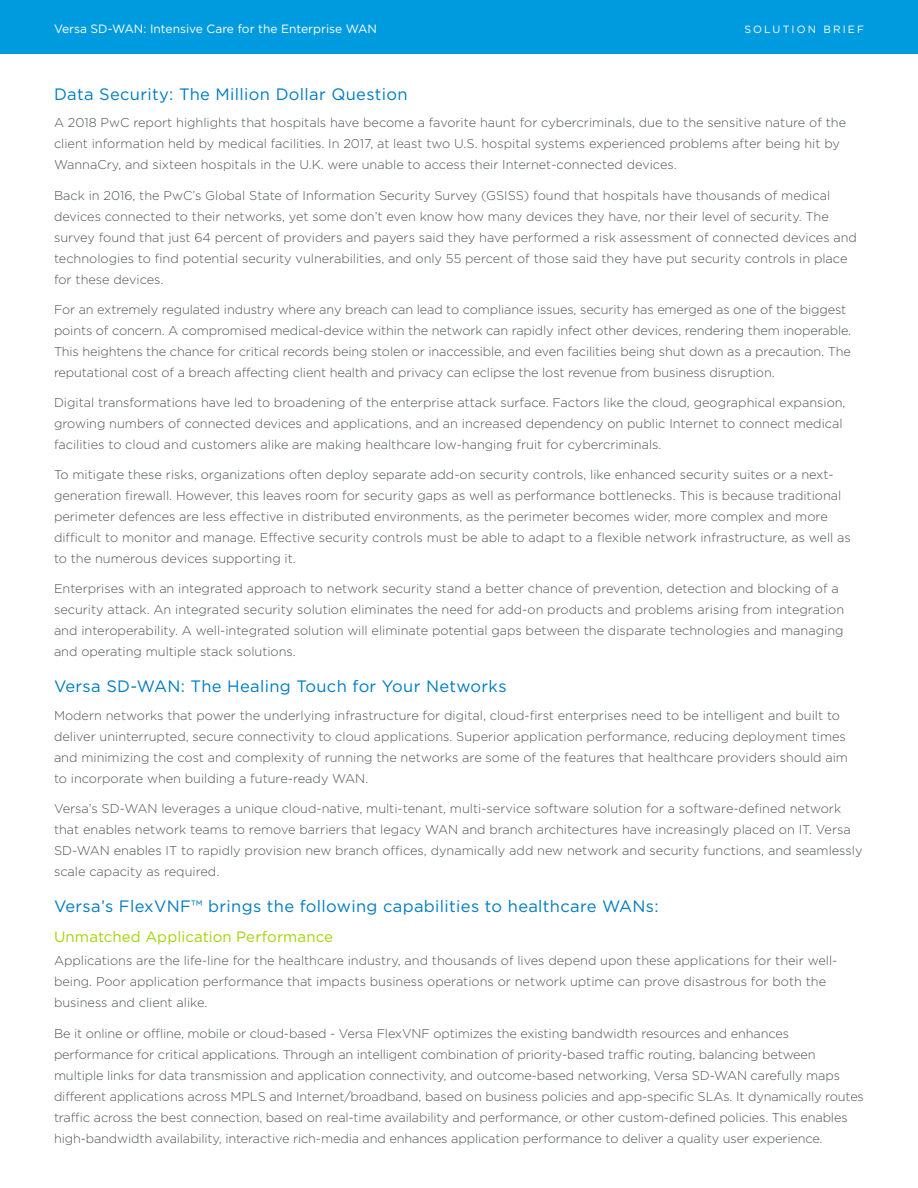
<style>
.page{position:relative;width:918px;height:1188px;background:#fff}
.page>*{position:absolute;margin:0;border:0;box-sizing:border-box;transform-origin:0 0}
.t1{font:16.5px "Gotham";letter-spacing:.02em;color:#007cc2}
.t2{font:15px "Gotham";letter-spacing:.01em;color:#a2d40a}
.t3{font:300 12.75px/21px "Gotham";color:#4f5151}
.t4{font:12px "Gotham";color:#fff}
.t5{font:10.5px "Gotham";letter-spacing:.2em;color:#fff}
</style>
<div class="page">
<div style="left:0;top:0;width:918px;height:54px;background:#009bde"></div>
<p class="t4" style="left:54px;top:21px;width:325px">Versa SD-WAN: Intensive Care for the Enterprise WAN</p>
<p class="t5" style="left:744px;top:23px;width:121px">SOLUTION BRIEF</p>
<p class="t1" style="left:54px;top:84px;width:355px">Data Security: The Million Dollar Question</p>
<p class="t3" style="left:54px;top:112px;width:794px">A 2018 PwC report highlights that hospitals have become a favorite haunt for cybercriminals, due to the sensitive nature of the client information held by medical facilities. In 2017, at least two U.S. hospital systems experienced problems after being hit by<br>WannaCry, and sixteen hospitals in the U.K. were unable to access their Internet-connected devices.</p>
<p class="t3" style="left:54px;top:184px;width:805px">Back in 2016, the PwC’s Global State of Information Security Survey (GSISS) found that hospitals have thousands of medical devices connected to their networks, yet some don’t even know how many devices they have, nor their level of security. The survey found that just 64 percent of providers and payers said they have performed a risk assessment of connected devices and technologies to find potential security vulnerabilities, and only 55 percent of those said they have put security controls in place for these devices.</p>
<p class="t3" style="left:54px;top:299px;width:799px">For an extremely regulated industry where any breach can lead to compliance issues, security has emerged as one of the biggest points of concern. A compromised medical-device within the network can rapidly infect other devices, rendering them inoperable.<br>This heightens the chance for critical records being stolen or inaccessible, and even facilities being shut down as a precaution. The reputational cost of a breach affecting client health and privacy can eclipse the lost revenue from business disruption.</p>
<p class="t3" style="left:54px;top:392px;width:793px">Digital transformations have led to broadening of the enterprise attack surface. Factors like the cloud, geographical expansion, growing numbers of connected devices and applications, and an increased dependency on public Internet to connect medical facilities to cloud and customers alike are making healthcare low-hanging fruit for cybercriminals.</p>
<p class="t3" style="left:54px;top:464px;width:798px">To mitigate these risks, organizations often deploy separate add-on security controls, like enhanced security suites or a next&shy;generation firewall. However, this leaves room for security gaps as well as performance bottlenecks. This is because traditional perimeter defences are less effective in distributed environments, as the perimeter becomes wider, more complex and more difficult to monitor and manage. Effective security controls must be able to adapt to a flexible network infrastructure, as well as to the numerous devices supporting it.</p>
<p class="t3" style="left:54px;top:578px;width:792px">Enterprises with an integrated approach to network security stand a better chance of prevention, detection and blocking of a security attack. An integrated security solution eliminates the need for add-on products and problems arising from integration and interoperability. A well-integrated solution will eliminate potential gaps between the disparate technologies and managing and operating multiple stack solutions.</p>
<p class="t1" style="left:54px;top:676px;width:454px">Versa SD-WAN: The Healing Touch for Your Networks</p>
<p class="t3" style="left:54px;top:705px;width:796px">Modern networks that power the underlying infrastructure for digital, cloud-first enterprises need to be intelligent and built to deliver uninterrupted, secure connectivity to cloud applications. Superior application performance, reducing deployment times and minimizing the cost and complexity of running the networks are some of the features that healthcare providers should aim to incorporate when building a future-ready WAN.</p>
<p class="t3" style="left:54px;top:798px;width:810px">Versa’s SD-WAN leverages a unique cloud-native, multi-tenant, multi-service software solution for a software-defined network that enables network teams to remove barriers that legacy WAN and branch architectures have increasingly placed on IT. Versa SD-WAN enables IT to rapidly provision new branch offices, dynamically add new network and security functions, and seamlessly scale capacity as required.</p>
<p class="t1" style="left:54px;top:896px;width:606px">Versa’s FlexVNF™ brings the following capabilities to healthcare WANs:</p>
<p class="t2" style="left:54px;top:927px;width:281px">Unmatched Application Performance</p>
<p class="t3" style="left:54px;top:950px;width:785px">Applications are the life-line for the healthcare industry, and thousands of lives depend upon these applications for their well&shy;being. Poor application performance that impacts business operations or network uptime can prove disastrous for both the business and client alike.</p>
<p class="t3" style="left:54px;top:1022px;width:811px">Be it online or offline, mobile or cloud-based - Versa FlexVNF optimizes the existing bandwidth resources and enhances performance for critical applications. Through an intelligent combination of priority-based traffic routing, balancing between multiple links for data transmission and application connectivity, and outcome-based networking, Versa SD-WAN carefully maps different applications across MPLS and Internet/broadband, based on business policies and app-specific SLAs. It dynamically routes traffic across the best connection, based on real-time availability and performance, or other custom-defined policies. This enables high-bandwidth availability, interactive rich-media and enhances application performance to deliver a quality user experience.</p>
</div>
